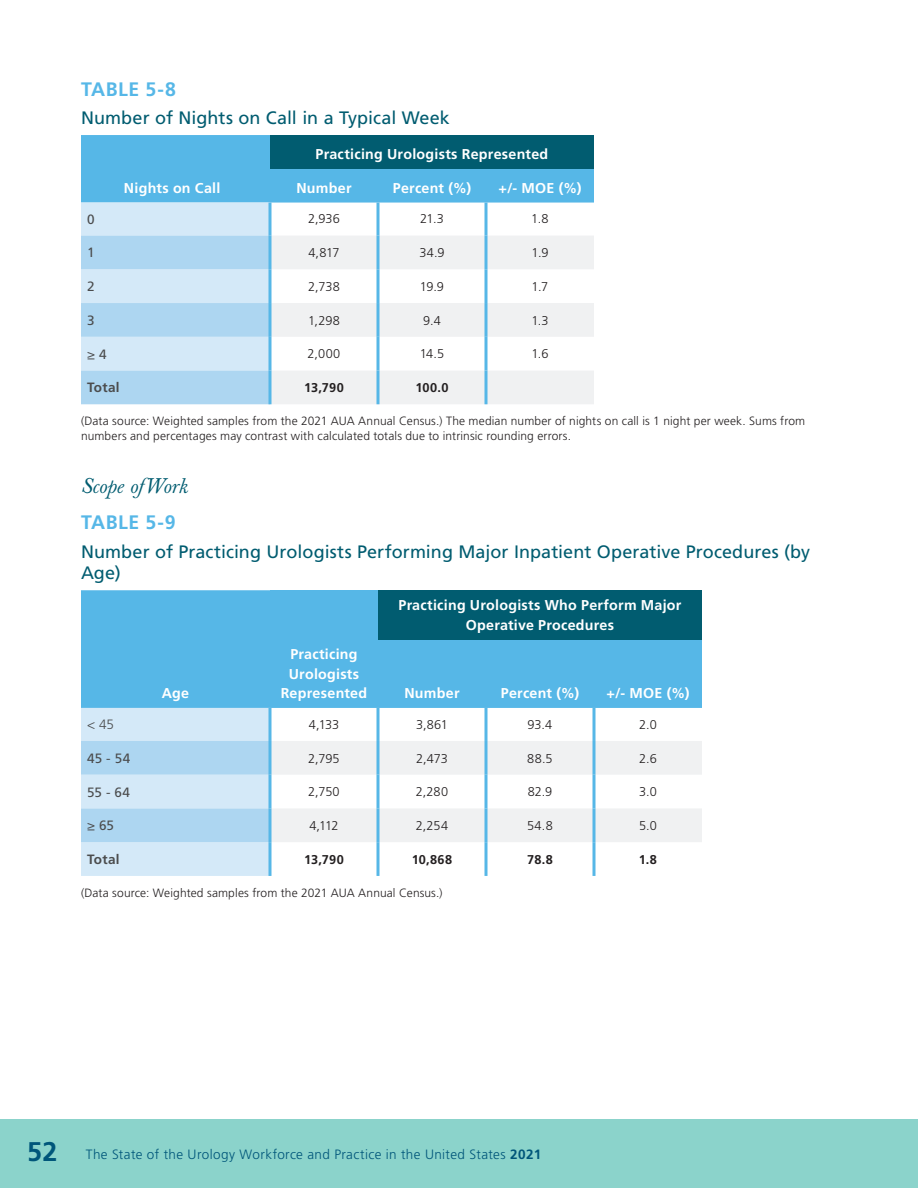
<style>
.page{position:relative;width:918px;height:1188px;background:#fff}
.page>*{position:absolute;margin:0;border:0;box-sizing:border-box;transform-origin:0 0}
.Subhead_2___Question{font:italic 21px "Baskerville";letter-spacing:.01em;color:#015c70}
.Chart___DataSource{font:700 19.5px "Frutiger LT Pro";letter-spacing:.025em;color:#56b7e7}
.Chart_Title{font:18px/21.6px "Frutiger LT Pro";letter-spacing:.005em;color:#015c70}
.Chart_Variable_1{font:700 14.25px/19.5px "Frutiger LT Pro";letter-spacing:.02em;color:#fff;text-align:center}
.t1{font:300 13.5px "Frutiger LT Pro";letter-spacing:.03em;color:#00567a}
.Chart_Variable_2{font:13.5px "Frutiger LT Pro";letter-spacing:.015em;color:#4b4c4d}
.Chart_Variable_2-2{font:700 13.5px "Frutiger LT Pro";letter-spacing:.015em;color:#4b4c4d}
.Chart_Variable_2-3{font:300 13.5px "Frutiger LT Pro";color:#4b4c4d}
.Chart_Text{font:300 12.75px "Frutiger LT Pro";letter-spacing:-.005em;color:#231f20}
.Chart_Text-2{font:700 12.75px "Frutiger LT Pro";letter-spacing:.01em;color:#231f20}
.Chart___DataSource-2{font:300 12px/14.4px "Frutiger LT Pro";letter-spacing:.01em;color:#231f20}
.s1{font-weight:700;font-size:27px}
.s2{font-weight:700}
</style>
<div class="page">
<div style="left:0;top:1119px;width:918px;height:69px;background:#8bd3cb"></div>
<hr style="left:917px;top:1119px;width:1px;height:69px;background:#6ec8be">
<svg style="left:81px;top:135px;width:513px;height:269px;background:#90c6e0"></svg>
<svg style="left:272px;top:236px;width:322px;height:168px;fill:#f0f1f2"></svg>
<svg style="left:268px;top:203px;width:4px;height:33px"></svg>
<svg style="left:376px;top:203px;width:4px;height:33px"></svg>
<svg style="left:484px;top:203px;width:4px;height:33px"></svg>
<svg style="left:268px;top:236px;width:4px;height:33px"></svg>
<svg style="left:376px;top:236px;width:4px;height:33px"></svg>
<svg style="left:484px;top:236px;width:4px;height:33px"></svg>
<svg style="left:268px;top:269px;width:4px;height:34px"></svg>
<svg style="left:376px;top:269px;width:4px;height:34px"></svg>
<svg style="left:484px;top:269px;width:4px;height:34px"></svg>
<svg style="left:268px;top:303px;width:4px;height:34px"></svg>
<svg style="left:376px;top:303px;width:4px;height:34px"></svg>
<svg style="left:484px;top:303px;width:4px;height:34px"></svg>
<svg style="left:268px;top:337px;width:4px;height:34px"></svg>
<svg style="left:376px;top:337px;width:4px;height:34px"></svg>
<svg style="left:484px;top:337px;width:4px;height:34px"></svg>
<svg style="left:268px;top:371px;width:4px;height:33px"></svg>
<svg style="left:376px;top:371px;width:4px;height:33px"></svg>
<svg style="left:484px;top:371px;width:4px;height:33px"></svg>
<div style="left:81px;top:590px;width:621px;height:118px;background:#56b7e7"></div>
<div style="left:270px;top:590px;width:108px;height:49px;background:#56b7e7"></div>
<div style="left:378px;top:590px;width:324px;height:49px;background:#015c70"></div>
<svg style="left:81px;top:708px;width:187px;height:168px;background:#c4e1f5"></svg>
<svg style="left:272px;top:741px;width:430px;height:101px;fill:#f0f1f2"></svg>
<svg style="left:268px;top:708px;width:4px;height:33px"></svg>
<svg style="left:376px;top:708px;width:4px;height:33px"></svg>
<svg style="left:484px;top:708px;width:4px;height:33px"></svg>
<svg style="left:592px;top:708px;width:4px;height:33px"></svg>
<svg style="left:484px;top:741px;width:4px;height:34px"></svg>
<svg style="left:592px;top:741px;width:4px;height:34px"></svg>
<svg style="left:268px;top:775px;width:4px;height:33px"></svg>
<svg style="left:376px;top:775px;width:4px;height:33px"></svg>
<svg style="left:484px;top:775px;width:4px;height:33px"></svg>
<svg style="left:592px;top:775px;width:4px;height:33px"></svg>
<svg style="left:484px;top:808px;width:4px;height:34px"></svg>
<svg style="left:592px;top:808px;width:4px;height:34px"></svg>
<svg style="left:268px;top:842px;width:4px;height:34px"></svg>
<svg style="left:376px;top:842px;width:4px;height:34px"></svg>
<svg style="left:484px;top:842px;width:4px;height:34px"></svg>
<svg style="left:592px;top:842px;width:4px;height:34px"></svg>
<svg style="left:268px;top:741px;width:4px;height:34px"></svg>
<svg style="left:376px;top:741px;width:4px;height:34px"></svg>
<svg style="left:268px;top:808px;width:4px;height:34px"></svg>
<svg style="left:376px;top:808px;width:4px;height:34px"></svg>
<p class="Chart___DataSource" style="left:81px;top:77px;width:96px">TABLE 5-8</p>
<p class="Chart_Title" style="left:81px;top:107px;width:370px">Number of Nights on Call in a Typical Week</p>
<p class="Chart_Variable_1" style="left:124px;top:178px;width:98px">Nights on Call</p>
<p class="Chart_Variable_1" style="left:316px;top:145px;width:234px">Practicing Urologists Represented</p>
<p class="Chart_Variable_1" style="left:296px;top:178px;width:57px">Number</p>
<p class="Chart_Variable_1" style="left:393px;top:178px;width:80px">Percent (%)</p>
<p class="Chart_Variable_1" style="left:499px;top:178px;width:84px">+/- MOE (%)</p>
<p class="Chart_Variable_2" style="left:87px;top:211px;width:9px">0</p>
<p class="Chart_Text" style="left:308px;top:212px;width:33px">2,936</p>
<p class="Chart_Text" style="left:420px;top:212px;width:25px">21.3</p>
<p class="Chart_Text" style="left:531px;top:212px;width:19px">1.8</p>
<p class="Chart_Variable_2" style="left:87px;top:245px;width:9px">1</p>
<p class="Chart_Text" style="left:308px;top:245px;width:33px">4,817</p>
<p class="Chart_Text" style="left:419px;top:245px;width:27px">34.9</p>
<p class="Chart_Text" style="left:531px;top:245px;width:19px">1.9</p>
<p class="Chart_Variable_2" style="left:87px;top:279px;width:9px">2</p>
<p class="Chart_Text" style="left:308px;top:279px;width:33px">2,738</p>
<p class="Chart_Text" style="left:420px;top:279px;width:26px">19.9</p>
<p class="Chart_Text" style="left:532px;top:279px;width:18px">1.7</p>
<p class="Chart_Variable_2" style="left:87px;top:312px;width:9px">3</p>
<p class="Chart_Text" style="left:308px;top:313px;width:33px">1,298</p>
<p class="Chart_Text" style="left:423px;top:313px;width:19px">9.4</p>
<p class="Chart_Text" style="left:531px;top:313px;width:19px">1.3</p>
<p class="Chart_Variable_2" style="left:87px;top:346px;width:21px">≥ 4</p>
<p class="Chart_Text" style="left:308px;top:347px;width:34px">2,000</p>
<p class="Chart_Text" style="left:420px;top:347px;width:26px">14.5</p>
<p class="Chart_Text" style="left:531px;top:347px;width:19px">1.6</p>
<p class="Chart_Variable_2-2" style="left:87px;top:380px;width:34px">Total</p>
<p class="Chart_Text-2" style="left:304px;top:380px;width:41px">13,790</p>
<p class="Chart_Text-2" style="left:416px;top:380px;width:34px">100.0</p>
<p class="Chart___DataSource-2" style="left:81px;top:414px;width:726px">(Data source: Weighted samples from the 2021 AUA Annual Census.) The median number of nights on call is 1 night per week. Sums from numbers and percentages may contrast with calculated totals due to intrinsic rounding errors.</p>
<p class="Subhead_2___Question" style="left:81px;top:474px;width:108px">Scope ofWork</p>
<p class="Chart___DataSource" style="left:81px;top:511px;width:96px">TABLE 5-9</p>
<p class="Chart_Title" style="left:81px;top:541px;width:731px">Number of Practicing Urologists Performing Major Inpatient Operative Procedures (by<br>Age)</p>
<p class="Chart_Variable_1" style="left:162px;top:684px;width:29px">Age</p>
<p class="Chart_Variable_1" style="left:281px;top:645px;width:88px">Practicing<br>Urologists<br>Represented</p>
<p class="Chart_Variable_1" style="left:399px;top:596px;width:284px">Practicing Urologists Who Perform Major<br>Operative Procedures</p>
<p class="Chart_Variable_1" style="left:404px;top:684px;width:57px">Number</p>
<p class="Chart_Variable_1" style="left:501px;top:684px;width:80px">Percent (%)</p>
<p class="Chart_Variable_1" style="left:607px;top:684px;width:84px">+/- MOE (%)</p>
<p class="Chart_Variable_2-3" style="left:87px;top:717px;width:29px">&lt; 45</p>
<p class="Chart_Text" style="left:309px;top:717px;width:32px">4,133</p>
<p class="Chart_Text" style="left:416px;top:717px;width:33px">3,861</p>
<p class="Chart_Text" style="left:528px;top:717px;width:26px">93.4</p>
<p class="Chart_Text" style="left:639px;top:717px;width:19px">2.0</p>
<p class="Chart_Variable_2" style="left:87px;top:750px;width:45px">45 - 54</p>
<p class="Chart_Text" style="left:308px;top:751px;width:33px">2,795</p>
<p class="Chart_Text" style="left:416px;top:751px;width:33px">2,473</p>
<p class="Chart_Text" style="left:527px;top:751px;width:27px">88.5</p>
<p class="Chart_Text" style="left:639px;top:751px;width:19px">2.6</p>
<p class="Chart_Variable_2" style="left:87px;top:784px;width:45px">55 - 64</p>
<p class="Chart_Text" style="left:308px;top:785px;width:33px">2,750</p>
<p class="Chart_Text" style="left:416px;top:785px;width:34px">2,280</p>
<p class="Chart_Text" style="left:528px;top:785px;width:26px">82.9</p>
<p class="Chart_Text" style="left:639px;top:785px;width:19px">3.0</p>
<p class="Chart_Variable_2" style="left:87px;top:818px;width:29px">≥ 65</p>
<p class="Chart_Text" style="left:309px;top:818px;width:31px">4,112</p>
<p class="Chart_Text" style="left:416px;top:818px;width:34px">2,254</p>
<p class="Chart_Text" style="left:527px;top:818px;width:27px">54.8</p>
<p class="Chart_Text" style="left:639px;top:818px;width:19px">5.0</p>
<p class="Chart_Variable_2-2" style="left:87px;top:852px;width:34px">Total</p>
<p class="Chart_Text-2" style="left:304px;top:852px;width:41px">13,790</p>
<p class="Chart_Text-2" style="left:412px;top:852px;width:42px">10,868</p>
<p class="Chart_Text-2" style="left:527px;top:852px;width:27px">78.8</p>
<p class="Chart_Text-2" style="left:639px;top:852px;width:20px">1.8</p>
<p class="Chart___DataSource-2" style="left:81px;top:886px;width:363px">(Data source: Weighted samples from the 2021 AUA Annual Census.)</p>
<p class="t1" style="left:27px;top:1147px;width:516px"><span class="s1">52</span> The State of the Urology Workforce and Practice in the United States <span class="s2">2021</span></p>
</div>
